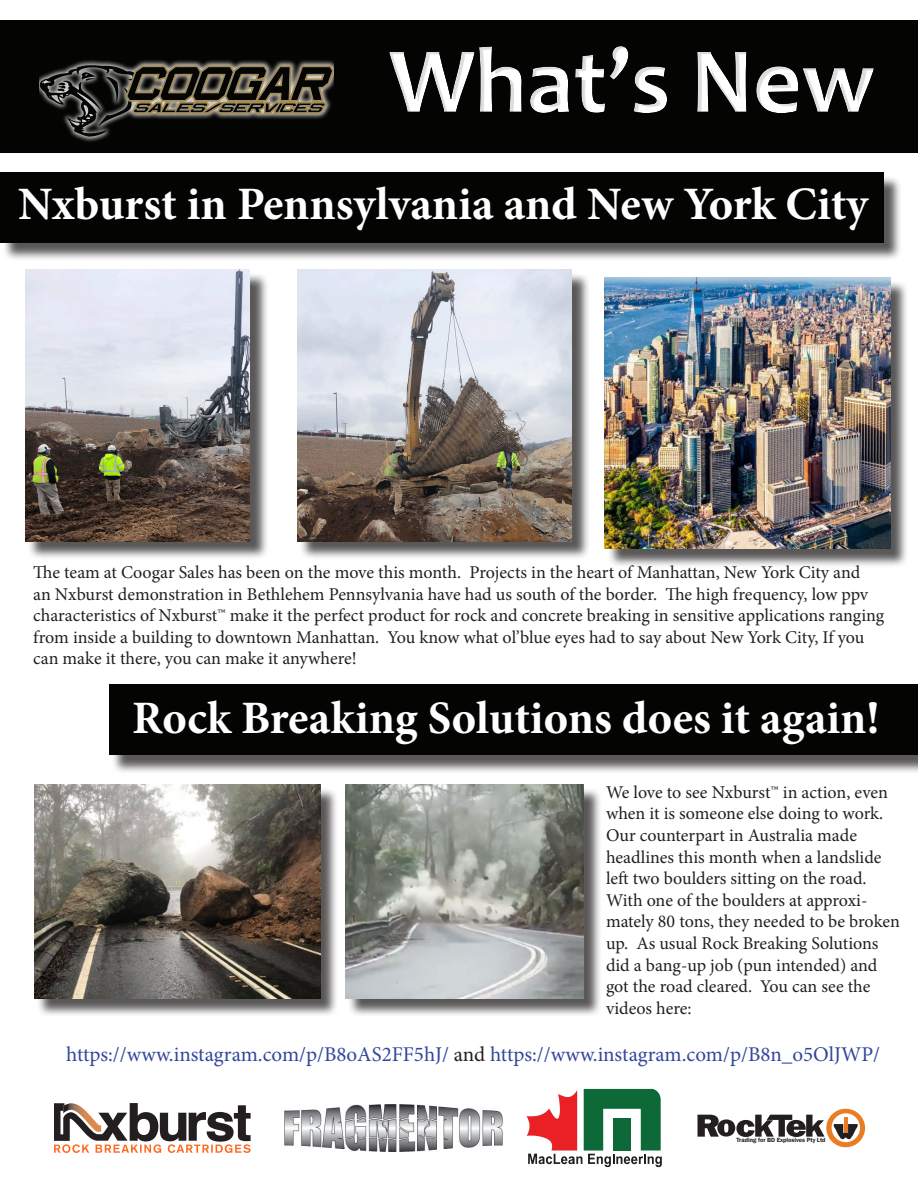
<style>
.page{position:relative;width:918px;height:1188px;background:#fff}
.page>*{position:absolute;margin:0;border:0;box-sizing:border-box;transform-origin:0 0}
.t1{font:700 94.05px "Candara";color:#fff}
.t2{font:700 46.5px "Minion Pro";color:#fff}
.t3{font:21px "Minion Pro";color:#32479d}
.t4{font:18px/21.6px "Minion Pro";letter-spacing:-.005em;color:#231f20}
.t5{font:600 6.15px "Franklin Gothic";color:#231f20}
.s1{color:#231f20}
</style>
<div class="page">
<div style="left:0;top:20px;width:918px;height:133px;background:#040503"></div>
<div style="left:40px;top:59px;width:294px;height:84px;background:#fff;opacity:.85"></div>
<svg style="left:40px;top:65px;width:294px;height:72px"></svg>
<svg style="left:54px;top:1103px;width:197px;height:50px"></svg>
<img style="left:284px;top:1105px;width:219px;height:46px">
<svg style="left:527px;top:1089px;width:135px;height:78px"></svg>
<svg style="left:698px;top:1109px;width:167px;height:38px"></svg>
<div style="left:2px;top:175px;width:900px;height:87px;background:#231f20;opacity:.75"></div>
<div style="left:0;top:172px;width:884px;height:71px;background:#040503"></div>
<div style="left:111px;top:687px;width:807px;height:87px;background:#231f20;opacity:.75"></div>
<div style="left:109px;top:685px;width:809px;height:70px;background:#040503"></div>
<div style="left:27px;top:272px;width:242px;height:288px;background:#231f20;opacity:.75"></div>
<img style="left:25px;top:270px;width:225px;height:272px">
<div style="left:299px;top:272px;width:292px;height:288px;background:#231f20;opacity:.75"></div>
<img style="left:297px;top:270px;width:275px;height:272px">
<div style="left:36px;top:787px;width:303px;height:231px;background:#231f20;opacity:.75"></div>
<img style="left:34px;top:785px;width:286px;height:214px">
<div style="left:607px;top:280px;width:302px;height:288px;background:#231f20;opacity:.75"></div>
<img style="left:605px;top:278px;width:285px;height:271px">
<div style="left:347px;top:787px;width:256px;height:231px;background:#231f20;opacity:.75"></div>
<img style="left:345px;top:785px;width:239px;height:214px">
<h1 class="t1" style="left:389px;top:22px;width:488px">What’s New</h1>
<p class="t2" style="left:18px;top:171px;width:851px">Nxburst in Pennsylvania and New York City</p>
<p class="t4" style="left:33px;top:562px;width:853px">The team at Coogar Sales has been on the move this month. Projects in the heart of Manhattan, New York City and<br>an Nxburst demonstration in Bethlehem Pennsylvania have had us south of the border. The high frequency, low ppv characteristics of Nxburst™ make it the perfect product for rock and concrete breaking in sensitive applications ranging from inside a building to downtown Manhattan. You know what ol’blue eyes had to say about New York City, If you can make it there, you can make it anywhere!</p>
<p class="t2" style="left:132px;top:685px;width:749px">Rock Breaking Solutions does it again!</p>
<p class="t4" style="left:606px;top:781px;width:295px">We love to see Nxburst™ in action, even when it is someone else doing to work.<br>Our counterpart in Australia made headlines this month when a landslide left two boulders sitting on the road.<br>With one of the boulders at approxi&shy;mately 80 tons, they needed to be broken up. As usual Rock Breaking Solutions did a bang-up job (pun intended) and got the road cleared. You can see the videos here:</p>
<p class="t3" style="left:66px;top:1040px;width:816px">https://www.instagram.com/p/B8oAS2FF5hJ/ <span class="s1">and</span> https://www.instagram.com/p/B8n_o5OlJWP/</p>
<p class="t5" style="left:736px;top:1137px;width:91px">Trading for BD Explosives Pty Ltd</p>
</div>
